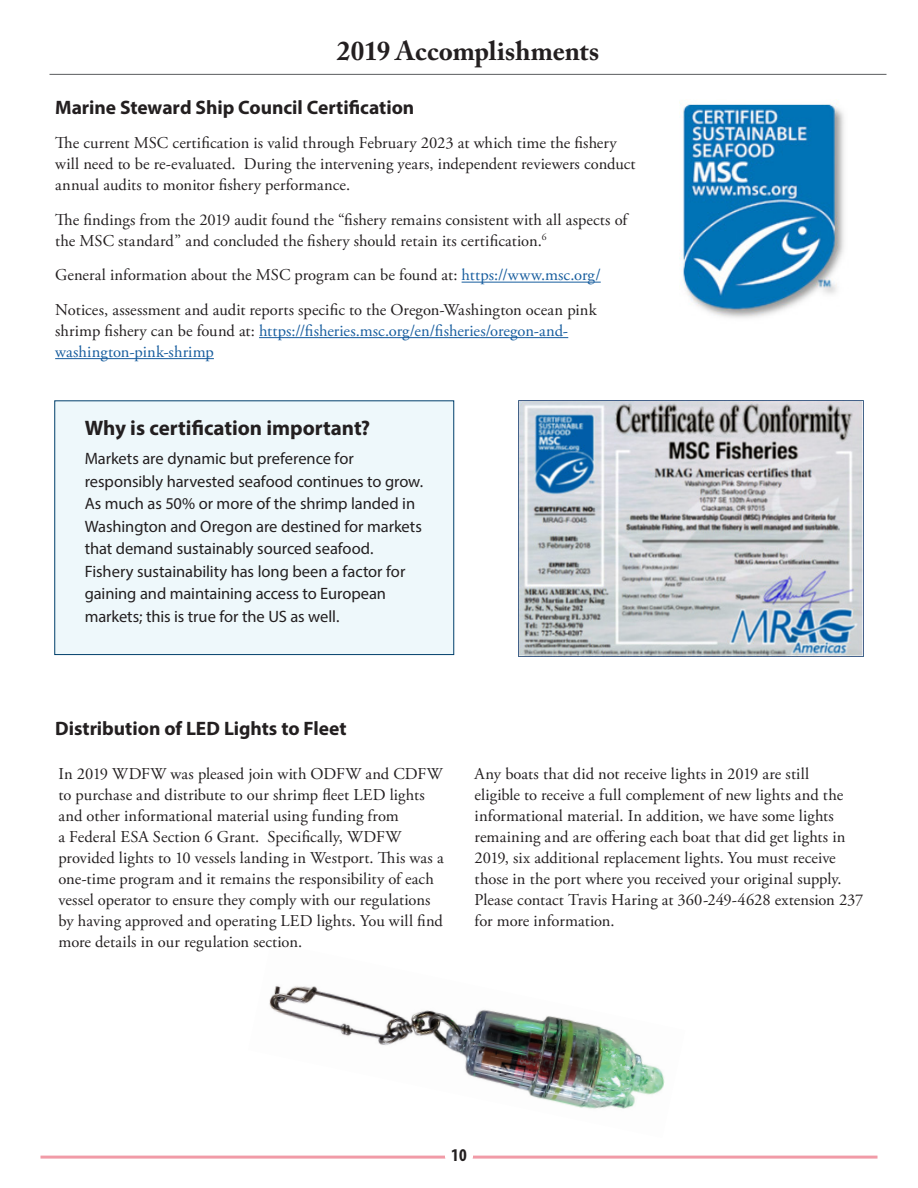
<style>
.page{position:relative;width:918px;height:1188px;background:#fff}
.page>*{position:absolute;margin:0;border:0;box-sizing:border-box;transform-origin:0 0}
.t1{font:700 27px "Adobe Caslon Pro";letter-spacing:-.005em;color:#231f20}
.t2{font:700 21px "Myriad Pro";color:#231f20}
.t3{font:700 19.5px "Myriad Pro";color:#231f20}
.t4{font:700 condensed 18px "Myriad Pro";color:#231f20}
.t5{font:16.5px/21px "Adobe Garamond Pro";letter-spacing:.005em;color:#231f20}
.t6{font:16.5px/22.5px "Myriad Pro";letter-spacing:-.005em;color:#231f20}
.s1{color:#175d9e}
</style>
<div class="page">
<hr style="left:40px;top:1156px;width:838px;height:3px;background:#f19ba7">
<div style="left:445px;top:1142px;width:28px;height:28px;background:#fff;border-radius:50%"></div>
<hr style="left:462px;top:282px;width:139px;height:1px;background:#175d9e">
<hr style="left:259px;top:337px;width:309px;height:1px;background:#175d9e">
<hr style="left:55px;top:358px;width:159px;height:1px;background:#175d9e">
<img style="left:683px;top:103px;width:161px;height:215px">
<hr style="left:50px;top:74px;width:836px;height:1px;background:#6c6d70">
<div style="left:54px;top:400px;width:400px;height:255px;background:#eef8fb;border:1px solid #003f6b"></div>
<img style="left:518px;top:400px;width:346px;height:257px">
<img style="left:269px;top:985px;width:396px;height:124px">
<p class="t1" style="left:337px;top:35px;width:264px">2019 Accomplishments</p>
<p class="t3" style="left:55px;top:95px;width:361px">Marine Steward Ship Council Certification</p>
<p class="t5" style="left:55px;top:133px;width:582px">The current MSC certification is valid through February 2023 at which time the fishery will need to be re-evaluated. During the intervening years, independent reviewers conduct annual audits to monitor fishery performance.</p>
<p class="t5" style="left:55px;top:210px;width:574px">The findings from the 2019 audit found the “fishery remains consistent with all aspects of the MSC standard” and concluded the fishery should retain its certification.<sup>6</sup></p>
<p class="t5" style="left:55px;top:265px;width:547px">General information about the MSC program can be found at: <span class="s1">https://www.msc.org/</span></p>
<p class="t5" style="left:55px;top:300px;width:543px">Notices, assessment and audit reports specific to the Oregon-Washington ocean pink shrimp fishery can be found at: <span class="s1">https://fisheries.msc.org/en/fisheries/oregon-and&shy;washington-pink-shrimp</span></p>
<p class="t2" style="left:85px;top:414px;width:287px">Why is certification important?</p>
<p class="t6" style="left:85px;top:447px;width:340px">Markets are dynamic but preference for responsibly harvested seafood continues to grow.<br>As much as 50% or more of the shrimp landed in Washington and Oregon are destined for markets that demand sustainably sourced seafood.<br>Fishery sustainability has long been a factor for gaining and maintaining access to European markets; this is true for the US as well.</p>
<p class="t3" style="left:55px;top:716px;width:293px">Distribution of LED Lights to Fleet</p>
<p class="t5" style="left:58px;top:764px;width:387px">In 2019 WDFW was pleased join with ODFW and CDFW to purchase and distribute to our shrimp fleet LED lights and other informational material using funding from<br>a Federal ESA Section 6 Grant. Specifically, WDFW provided lights to 10 vessels landing in Westport. This was a one-time program and it remains the responsibility of each vessel operator to ensure they comply with our regulations by having approved and operating LED lights. You will find more details in our regulation section.</p>
<p class="t5" style="left:475px;top:764px;width:390px">Any boats that did not receive lights in 2019 are still<br>eligible to receive a full complement of new lights and the informational material. In addition, we have some lights remaining and are offering each boat that did get lights in 2019, six additional replacement lights. You must receive those in the port where you received your original supply.<br>Please contact Travis Haring at 360-249-4628 extension 237 for more information.</p>
<p class="t4" style="left:451px;top:1144px;width:17px">10</p>
</div>
